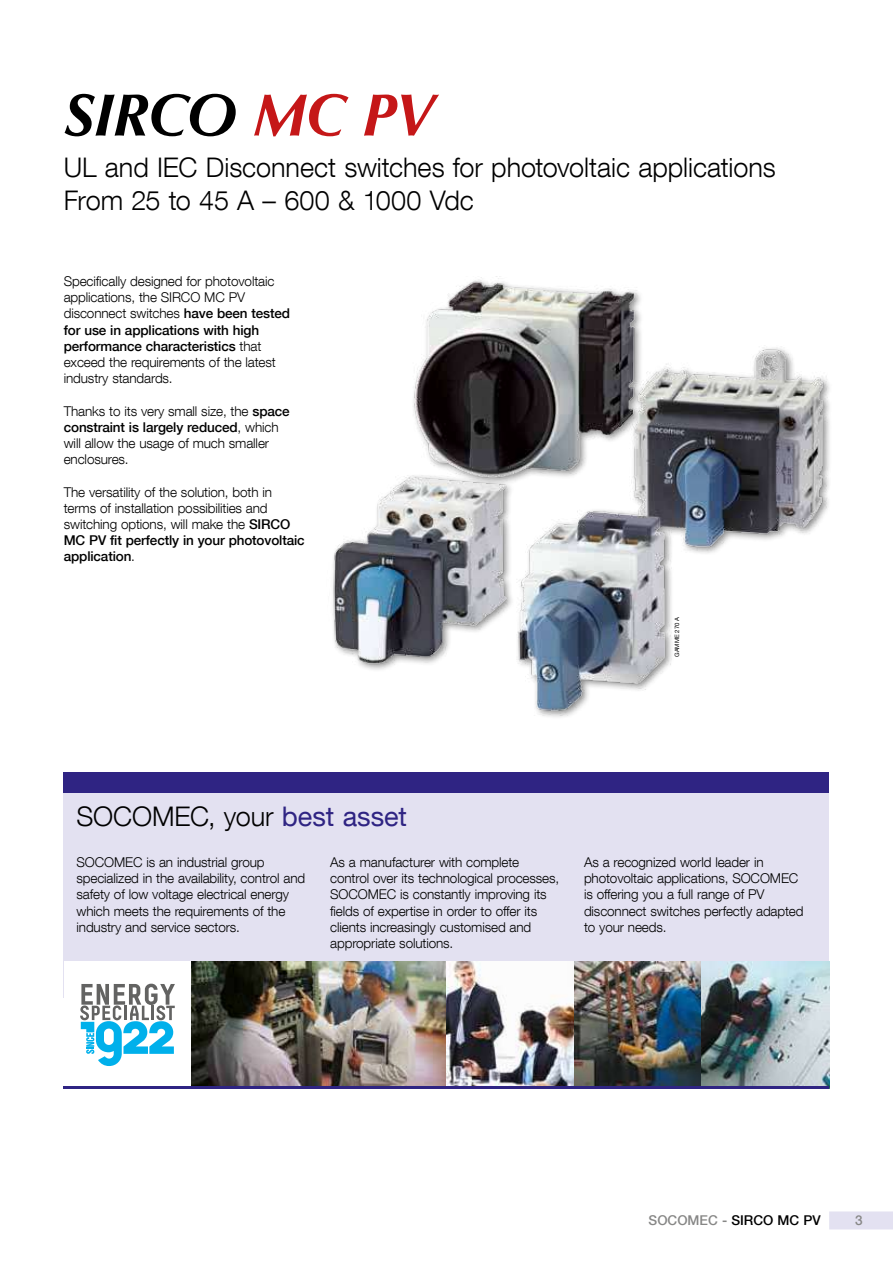
<style>
.page{position:relative;width:893px;height:1263px;background:#fff}
.page>*{position:absolute;margin:0;border:0;box-sizing:border-box;transform-origin:0 0}
.t1{font:italic 700 60px "Optima LT Std";letter-spacing:-.02em;color:#000}
.t2{font:300 27px/33px "Helvetica Neue LT Com";letter-spacing:-.005em;color:#000}
.t3{font:300 13.5px/16.2px "Helvetica Neue LT Com";letter-spacing:-.01em;color:#000}
.t4{font:500 13.5px "Helvetica Neue LT Com";color:#000}
.t5{font:500 13.5px "Helvetica Neue LT Com";color:#878786}
.t6{font:6px "Helvetica Neue LT Com";color:#000}
.s1{color:#c51718}
.s2{font-weight:500}
.s3{font-weight:400;color:#2f2483}
.s4{color:#878786}
</style>
<div class="page">
<div style="left:829px;top:1211px;width:64px;height:18px;background:#e3e1f1"></div>
<img style="left:332px;top:276px;width:497px;height:439px">
<div style="left:64px;top:772px;width:765px;height:21px;background:#2f2483"></div>
<div style="left:64px;top:793px;width:765px;height:205px;background:#e3e1f1"></div>
<div style="left:64px;top:961px;width:127px;height:128px;background:#fff"></div>
<svg style="left:80px;top:984px;width:95px;height:82px"></svg>
<img style="left:191px;top:961px;width:638px;height:125px">
<img style="left:574px;top:961px;width:128px;height:125px">
<hr style="left:64px;top:1086px;width:765px;height:3px;background:#2f2483">
<h1 class="t1" style="left:64px;top:80px;width:372px">SIRCO <span class="s1">MC PV</span></h1>
<h2 class="t2" style="left:64px;top:150px;width:713px">UL and IEC Disconnect switches for photovoltaic applications<br>From 25 to 45 A – 600 &amp; 1000 Vdc</h2>
<p class="t3" style="left:64px;top:273px;width:228px">Specifically designed for photovoltaic applications, the SIRCO MC PV disconnect switches <span class="s2">have been tested for use in applications with high performance characteristics</span> that exceed the requirements of the latest industry standards.</p>
<p class="t3" style="left:64px;top:402px;width:227px">Thanks to its very small size, the <span class="s2">space constraint is largely reduced</span>, which will allow the usage of much smaller enclosures.</p>
<p class="t3" style="left:64px;top:483px;width:242px">The versatility of the solution, both in terms of installation possibilities and switching options, will make the <span class="s2">SIRCO MC PV fit perfectly in your photovoltaic application</span>.</p>
<p class="t6" style="left:673px;top:657px;width:42px;rotate:-90deg">gamme 270 a</p>
<h2 class="t2" style="left:77px;top:799px;width:332px">SOCOMEC, your <span class="s3">best asset</span></h2>
<p class="t3" style="left:77px;top:854px;width:230px">SOCOMEC is an industrial group specialized in the availability, control and safety of low voltage electrical energy which meets the requirements of the industry and service sectors.</p>
<p class="t3" style="left:330px;top:854px;width:230px">As a manufacturer with complete control over its technological processes, SOCOMEC is constantly improving its fields of expertise in order to offer its clients increasingly customised and appropriate solutions.</p>
<p class="t3" style="left:584px;top:854px;width:221px">As a recognized world leader in photovoltaic applications, SOCOMEC is offering you a full range of PV disconnect switches perfectly adapted to your needs.</p>
<p class="t4" style="left:649px;top:1212px;width:174px"><span class="s4">SOCOMEC -</span> SIRCO MC PV</p>
<p class="t5" style="left:855px;top:1212px;width:9px">3</p>
</div>
